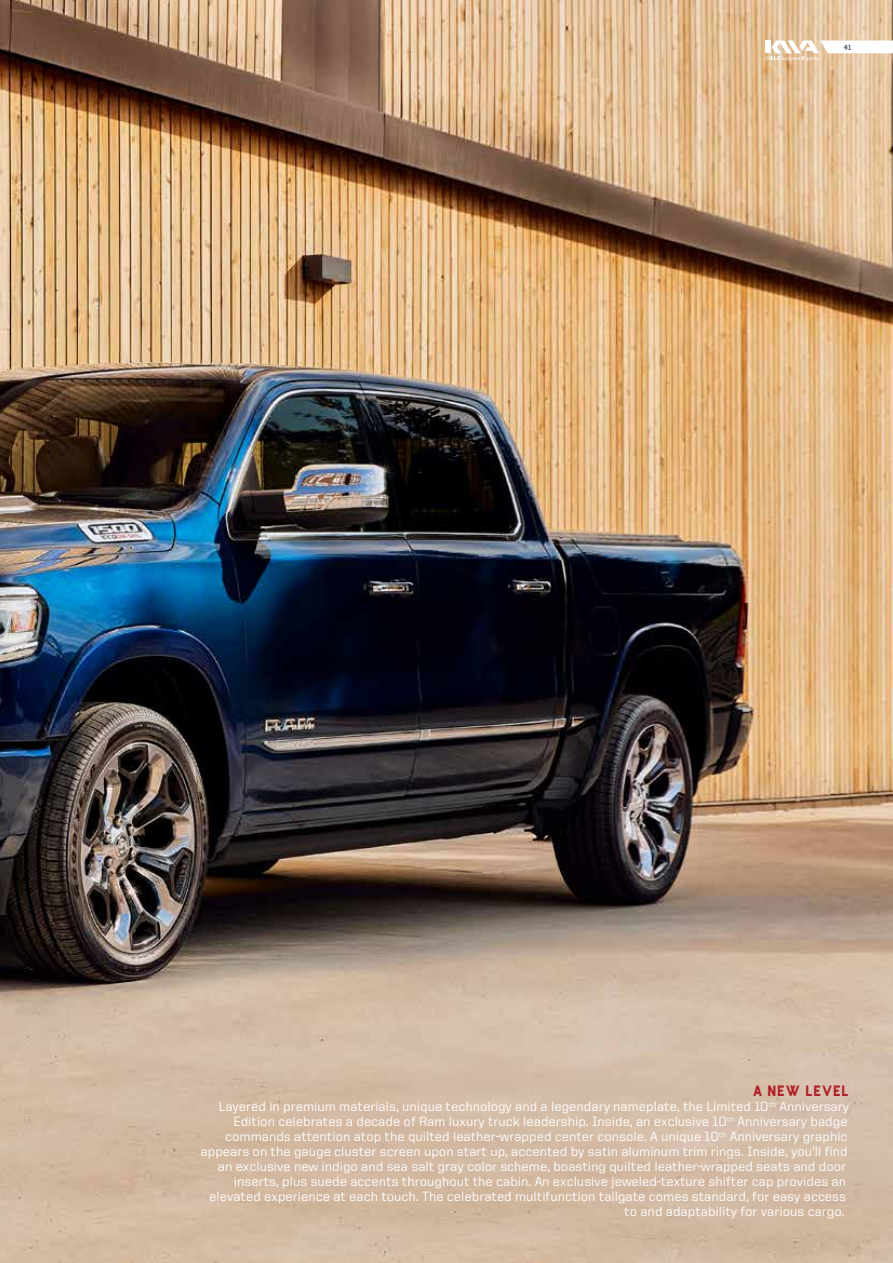
<style>
.page{position:relative;width:893px;height:1263px;background:#fff}
.page>*{position:absolute;margin:0;border:0;box-sizing:border-box;transform-origin:0 0}
.t1{font:15px "Conifer Solid";color:#b12029}
.t2{font:500 13.5px "United Sans Reg";color:#fff}
.t3{font:7.5px "Conifer Solid";color:#5b6670}
</style>
<div class="page">
<img style="left:0;top:0;width:893px;height:1263px">
<svg style="left:765px;top:41px;width:128px;height:20px"></svg>
<p class="t3" style="left:843px;top:42px;width:9px">41</p>
<p class="t1" style="left:752px;top:1080px;width:98px">A NEW LEVEL</p>
<p class="t2" style="left:219px;top:1099px;width:632px">Layered in premium materials, unique technology and a legendary nameplate, the Limited 10<sup>th</sup> Anniversary</p>
<p class="t2" style="left:234px;top:1114px;width:615px">Edition celebrates a decade of Ram luxury truck leadership. Inside, an exclusive 10<sup>th</sup> Anniversary badge</p>
<p class="t2" style="left:225px;top:1129px;width:624px">commands attention atop the quilted leather-wrapped center console. A unique 10<sup>th</sup> Anniversary graphic</p>
<p class="t2" style="left:201px;top:1144px;width:649px">appears on the gauge cluster screen upon start up, accented by satin aluminum trim rings. Inside, you’ll find</p>
<p class="t2" style="left:218px;top:1159px;width:630px">an exclusive new indigo and sea salt gray color scheme, boasting quilted leather-wrapped seats and door</p>
<p class="t2" style="left:234px;top:1174px;width:614px">inserts, plus suede accents throughout the cabin. An exclusive jeweled-texture shifter cap provides an</p>
<p class="t2" style="left:209px;top:1189px;width:638px">elevated experience at each touch. The celebrated multifunction tailgate comes standard, for easy access</p>
<p class="t2" style="left:624px;top:1204px;width:222px">to and adaptability for various cargo.</p>
</div>
